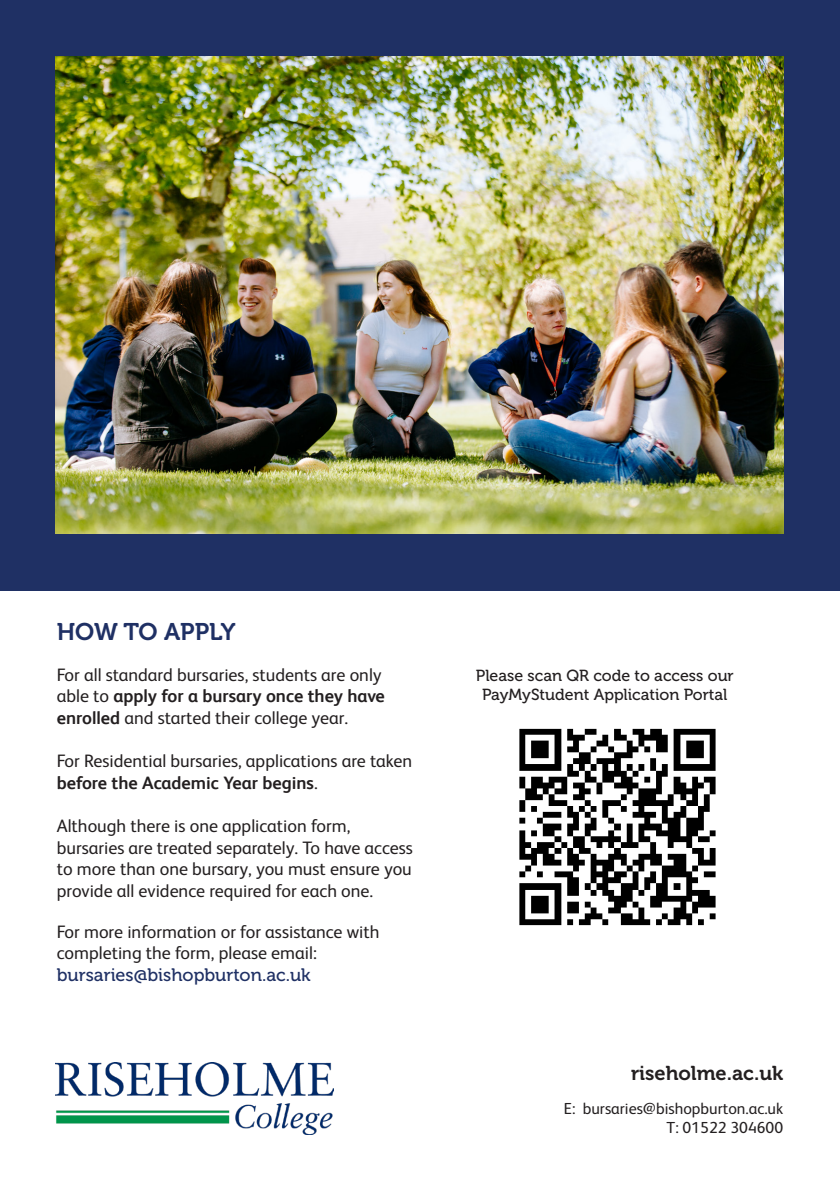
<style>
.page{position:relative;width:840px;height:1191px;background:#fff}
.page>*{position:absolute;margin:0;border:0;box-sizing:border-box;transform-origin:0 0}
.t1{font:24px "Museo 700";color:#1f3064}
.t2{font:20px "Museo 700";color:#231f20}
.t3{font:18px/21.6px "FS Albert";color:#231f20}
.t4{font:18px "Museo 500";color:#1f3064}
.t5{font:16px "Museo 500";color:#231f20}
.t6{font:16px/19.2px "FS Albert";color:#231f20;text-align:right}
.s1{font-weight:700}
</style>
<div class="page">
<div style="left:0;top:0;width:839px;height:590px;background:#1f3064"></div>
<img style="left:56px;top:57px;width:726px;height:476px">
<img style="left:55px;top:1062px;width:278px;height:72px">
<img style="left:519px;top:728px;width:197px;height:198px">
<p class="t1" style="left:57px;top:618px;width:180px">HOW TO APPLY</p>
<p class="t3" style="left:57px;top:663px;width:329px">For all standard bursaries, students are only able to <span class="s1">apply for a bursary once they have enrolled</span> and started their college year.</p>
<p class="t3" style="left:57px;top:749px;width:356px">For Residential bursaries, applications are taken <span class="s1">before the Academic Year begins</span>.</p>
<p class="t3" style="left:57px;top:814px;width:357px">Although there is one application form, bursaries are treated separately. To have access to more than one bursary, you must ensure you provide all evidence required for each one.</p>
<p class="t3" style="left:57px;top:919px;width:324px">For more information or for assistance with completing the form, please email:</p>
<p class="t4" style="left:57px;top:964px;width:255px">bursaries@bishopburton.ac.uk</p>
<p class="t5" style="left:475px;top:666px;width:259px">Please scan QR code to access our</p>
<p class="t5" style="left:482px;top:685px;width:247px">PayMyStudent Application Portal</p>
<p class="t2" style="left:630px;top:1061px;width:154px">riseholme.ac.uk</p>
<p class="t6" style="left:563px;top:1098px;width:221px">E: bursaries@bishopburton.ac.uk<br>T: 01522 304600</p>
</div>
